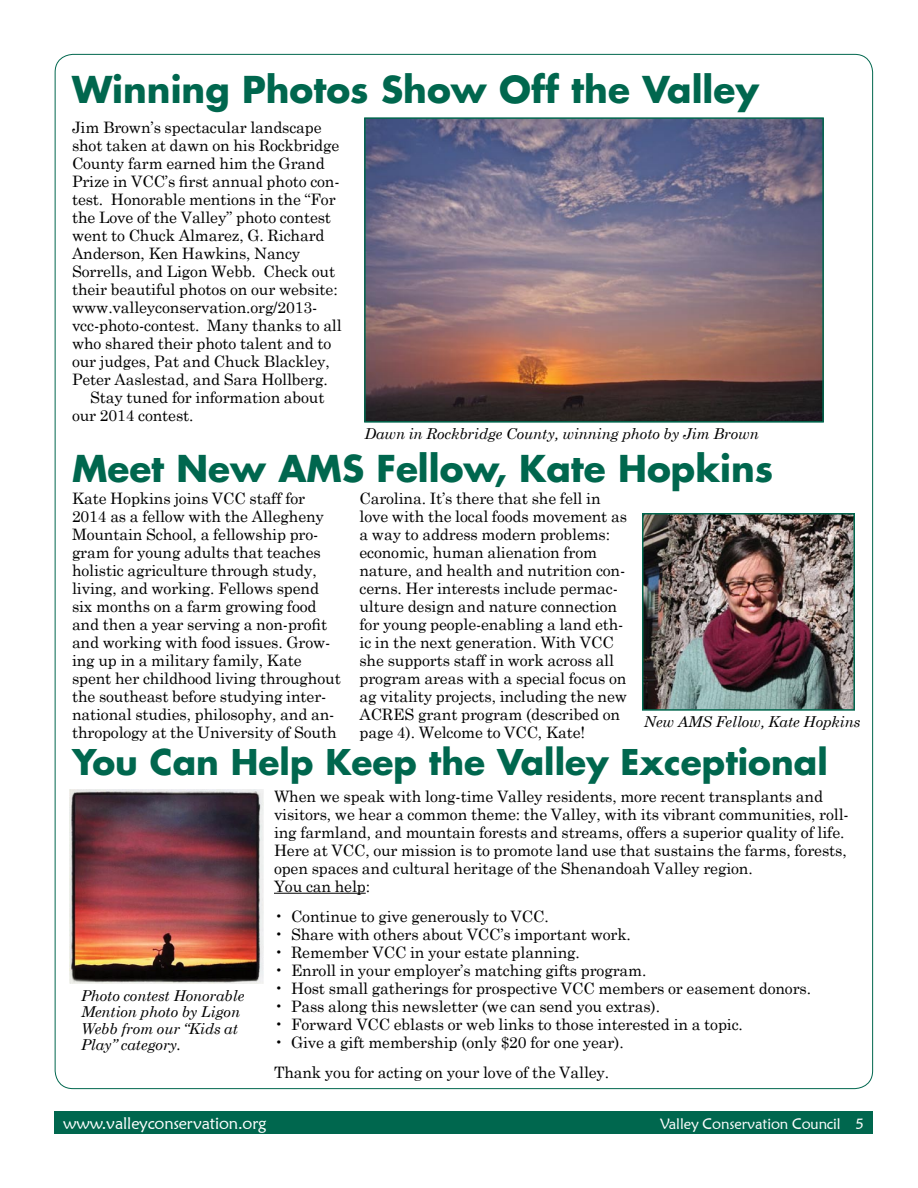
<style>
.page{position:relative;width:918px;height:1188px;background:#fff}
.page>*{position:absolute;margin:0;border:0;box-sizing:border-box;transform-origin:0 0}
.t1{font:700 36px "Futura Std";color:#00674e}
.t2{font:700 34.5px "Futura Std";color:#00674e}
.t3{font:16.5px "Maiandra GD";letter-spacing:-.01em;color:#fff}
.t4{font:15.75px/18px "Century Schoolbook";letter-spacing:-.01em;color:#000}
.t5{font:italic 15px/16.5px "Century Schoolbook";letter-spacing:-.01em;color:#000}
.t6{font:15px "Maiandra GD";letter-spacing:-.01em;color:#fff}
</style>
<div class="page">
<div style="left:54px;top:1112px;width:819px;height:22px;background:#00674e"></div>
<img style="left:367px;top:120px;width:454px;height:300px">
<div style="left:364px;top:117px;width:460px;height:306px;border:2px solid #00674e"></div>
<img style="left:645px;top:516px;width:207px;height:192px">
<div style="left:642px;top:513px;width:213px;height:198px;border:2px solid #00674e"></div>
<img style="left:70px;top:789px;width:194px;height:195px">
<hr style="left:274px;top:893px;width:92px;height:1px;background:#000">
<h1 class="t1" style="left:72px;top:66px;width:688px">Winning Photos Show Off the Valley</h1>
<p class="t4" style="left:72px;top:117px;width:251px">Jim Brown’s spectacular landscape</p>
<p class="t4" style="left:72px;top:135px;width:269px">shot taken at dawn on his Rockbridge</p>
<p class="t4" style="left:72px;top:153px;width:254px">County farm earned him the Grand</p>
<p class="t4" style="left:72px;top:171px;width:269px">Prize in VCC’s first annual photo con-</p>
<p class="t4" style="left:72px;top:189px;width:265px">test. Honorable mentions in the “For</p>
<p class="t4" style="left:72px;top:207px;width:261px">the Love of the Valley” photo contest</p>
<p class="t4" style="left:72px;top:225px;width:254px">went to Chuck Almarez, G. Richard</p>
<p class="t4" style="left:72px;top:243px;width:230px">Anderson, Ken Hawkins, Nancy</p>
<p class="t4" style="left:72px;top:261px;width:265px">Sorrells, and Ligon Webb. Check out</p>
<p class="t4" style="left:72px;top:279px;width:267px">their beautiful photos on our website:</p>
<p class="t4" style="left:72px;top:297px;width:247px">www.valleyconservation.org/2013-</p>
<p class="t4" style="left:72px;top:315px;width:271px">vcc-photo-contest. Many thanks to all</p>
<p class="t4" style="left:72px;top:333px;width:261px">who shared their photo talent and to</p>
<p class="t4" style="left:72px;top:351px;width:259px">our judges, Pat and Chuck Blackley,</p>
<p class="t4" style="left:72px;top:369px;width:257px">Peter Aaslestad, and Sara Hollberg.</p>
<p class="t4" style="left:90px;top:387px;width:236px">Stay tuned for information about</p>
<p class="t4" style="left:72px;top:405px;width:123px">our 2014 contest.</p>
<p class="t5" style="left:364px;top:424px;width:396px">Dawn in Rockbridge County, winning photo by Jim Brown</p>
<h1 class="t1" style="left:72px;top:445px;width:703px">Meet New AMS Fellow, Kate Hopkins</h1>
<p class="t4" style="left:72px;top:488px;width:270px">Kate Hopkins joins VCC staff for 2014 as a fellow with the Allegheny Mountain School, a fellowship pro&shy;gram for young adults that teaches holistic agriculture through study, living, and working. Fellows spend six months on a farm growing food and then a year serving a non-profit and working with food issues. Grow&shy;ing up in a military family, Kate spent her childhood living throughout the southeast before studying inter&shy;national studies, philosophy, and an&shy;thropology at the University of South</p>
<p class="t4" style="left:359px;top:488px;width:269px">Carolina. It’s there that she fell in love with the local foods movement as a way to address modern problems: economic, human alienation from nature, and health and nutrition con&shy;cerns. Her interests include permac&shy;ulture design and nature connection for young people-enabling a land eth&shy;ic in the next generation. With VCC she supports staff in work across all program areas with a special focus on ag vitality projects, including the new ACRES grant program (described on page 4). Welcome to VCC, Kate!</p>
<p class="t5" style="left:644px;top:712px;width:218px">New AMS Fellow, Kate Hopkins</p>
<h2 class="t2" style="left:72px;top:740px;width:757px">You Can Help Keep the Valley Exceptional</h2>
<p class="t5" style="left:81px;top:987px;width:165px">Photo contest Honorable<br>Mention photo by Ligon<br>Webb from our “Kids at<br>Play” category.</p>
<p class="t4" style="left:274px;top:786px;width:576px">When we speak with long-time Valley residents, more recent transplants and visitors, we hear a common theme: the Valley, with its vibrant communities, roll&shy;ing farmland, and mountain forests and streams, offers a superior quality of life.<br>Here at VCC, our mission is to promote land use that sustains the farms, forests, open spaces and cultural heritage of the Shenandoah Valley region.<br>You can help:</p>
<p class="t4" style="left:274px;top:906px;width:276px">• Continue to give generously to VCC.</p>
<p class="t4" style="left:274px;top:924px;width:358px">• Share with others about VCC’s important work.</p>
<p class="t4" style="left:274px;top:942px;width:308px">• Remember VCC in your estate planning.</p>
<p class="t4" style="left:274px;top:960px;width:374px">• Enroll in your employer’s matching gifts program.</p>
<p class="t4" style="left:274px;top:978px;width:539px">• Host small gatherings for prospective VCC members or easement donors.</p>
<p class="t4" style="left:274px;top:996px;width:388px">• Pass along this newsletter (we can send you extras).</p>
<p class="t4" style="left:274px;top:1014px;width:471px">• Forward VCC eblasts or web links to those interested in a topic.</p>
<p class="t4" style="left:274px;top:1026px;width:351px;line-height:30px">• Give a gift membership (only $20 for one year).<br>Thank you for acting on your love of the Valley.</p>
<p class="t3" style="left:63px;top:1113px;width:205px">www.valleyconservation.org</p>
<p class="t6" style="left:660px;top:1115px;width:182px">Valley Conservation Council</p>
</div>
